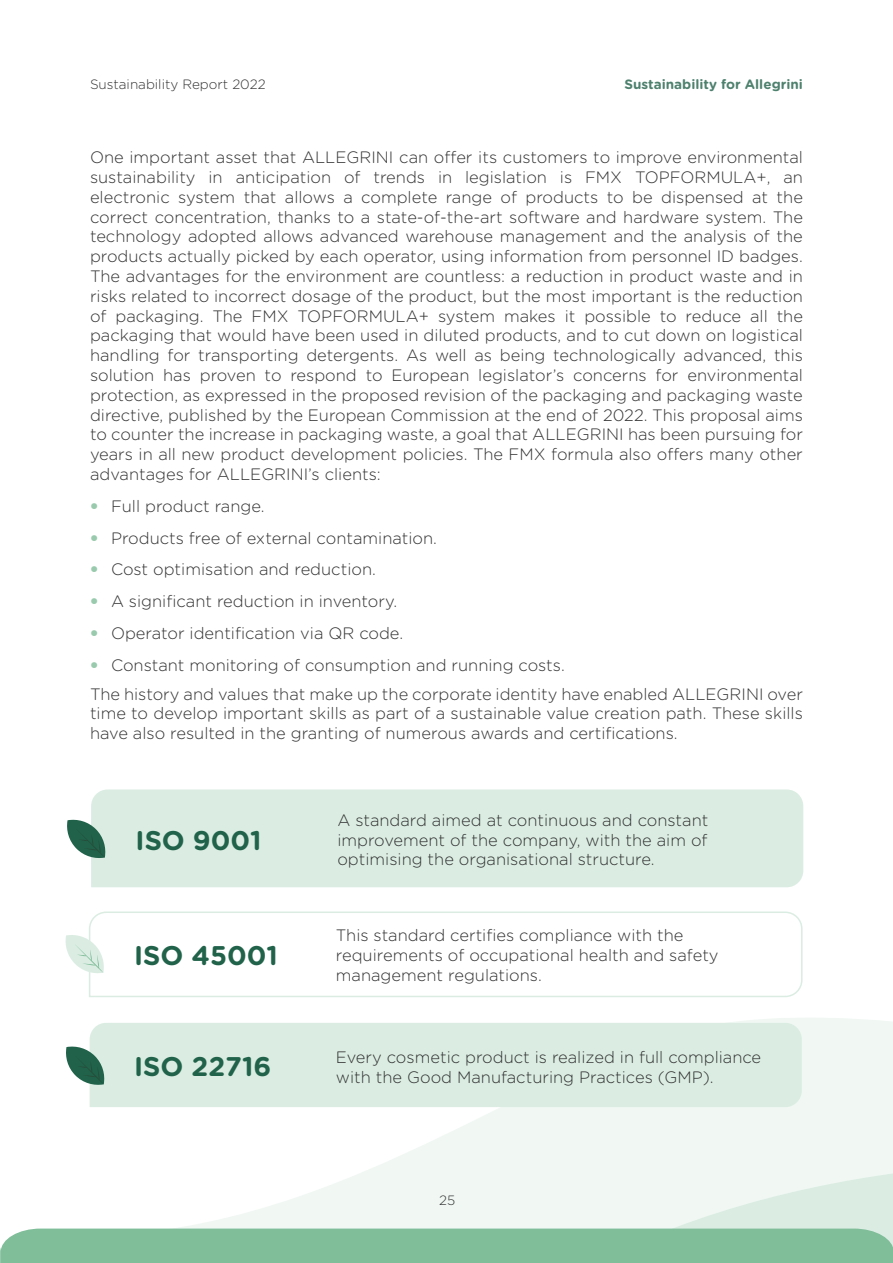
<style>
.page{position:relative;width:893px;height:1263px;background:#fff}
.page>*{position:absolute;margin:0;border:0;box-sizing:border-box;transform-origin:0 0}
.Titolo_5{font:700 27px "Gotham Rounded";color:#20624a}
.Corpo_testo{font:300 16.5px/19.8px "Gotham Rounded";color:#333;text-align:justify}
.Corpo_Testo_Tabelle{font:300 13.5px "Gotham Rounded";color:#333}
.Corpo_Testo_Tabelle-2{font:700 13.5px "Gotham Rounded";color:#4d816e}
.s1{font-family:"Helvetica Neue";font-weight:700;color:#99caad}
</style>
<div class="page">
<svg style="left:89px;top:1018px;width:804px;height:149px;fill:#f1f8f4"></svg>
<svg style="left:179px;top:1167px;width:714px;height:61px;fill:#f1f8f4"></svg>
<div style="left:0;top:1228px;width:893px;height:35px;background:#80bd99"></div>
<svg style="left:89px;top:911px;width:714px;height:86px"></svg>
<svg style="left:65px;top:934px;width:40px;height:40px"></svg>
<div style="left:91px;top:789px;width:712px;height:98px;background:#dbede3"></div>
<svg style="left:67px;top:818px;width:40px;height:41px"></svg>
<div style="left:90px;top:1023px;width:712px;height:84px;background:#dbede3"></div>
<svg style="left:66px;top:1045px;width:39px;height:41px"></svg>
<p class="Corpo_Testo_Tabelle" style="left:90px;top:75px;width:177px">Sustainability Report 2022</p>
<p class="Corpo_Testo_Tabelle-2" style="left:624px;top:75px;width:180px">Sustainability for Allegrini</p>
<p class="Corpo_testo" style="left:90px;top:147px;width:714px">One important asset that ALLEGRINI can offer its customers to improve environmental sustainability in anticipation of trends in legislation is FMX TOPFORMULA+, an electronic system that allows a complete range of products to be dispensed at the correct concentration, thanks to a state-of-the-art software and hardware system. The technology adopted allows advanced warehouse management and the analysis of the products actually picked by each operator, using information from personnel ID badges.<br>The advantages for the environment are countless: a reduction in product waste and in risks related to incorrect dosage of the product, but the most important is the reduction of packaging. The FMX TOPFORMULA+ system makes it possible to reduce all the packaging that would have been used in diluted products, and to cut down on logistical handling for transporting detergents. As well as being technologically advanced, this solution has proven to respond to European legislator’s concerns for environmental protection, as expressed in the proposed revision of the packaging and packaging waste directive, published by the European Commission at the end of 2022. This proposal aims to counter the increase in packaging waste, a goal that ALLEGRINI has been pursuing for years in all new product development policies. The FMX formula also offers many other advantages for ALLEGRINI’s clients:</p>
<p class="Corpo_testo" style="left:90px;top:495px;width:176px"><span class="s1">•</span> Full product range.</p>
<p class="Corpo_testo" style="left:90px;top:527px;width:348px"><span class="s1">•</span> Products free of external contamination.</p>
<p class="Corpo_testo" style="left:90px;top:559px;width:287px"><span class="s1">•</span> Cost optimisation and reduction.</p>
<p class="Corpo_testo" style="left:90px;top:591px;width:309px"><span class="s1">•</span> A significant reduction in inventory.</p>
<p class="Corpo_testo" style="left:90px;top:623px;width:315px"><span class="s1">•</span> Operator identification via QR code.</p>
<p class="Corpo_testo" style="left:90px;top:654px;width:476px"><span class="s1">•</span> Constant monitoring of consumption and running costs.</p>
<p class="Corpo_testo" style="left:90px;top:683px;width:714px">The history and values that make up the corporate identity have enabled ALLEGRINI over time to develop important skills as part of a sustainable value creation path. These skills have also resulted in the granting of numerous awards and certifications.</p>
<p class="Titolo_5" style="left:136px;top:820px;width:127px">ISO 9001</p>
<p class="Titolo_5" style="left:134px;top:935px;width:145px">ISO 45001</p>
<p class="Corpo_testo" style="left:337px;top:809px;width:372px">A standard aimed at continuous and constant improvement of the company, with the aim of optimising the organisational structure.</p>
<p class="Corpo_testo" style="left:336px;top:924px;width:384px;text-align:left">This standard certifies compliance with the requirements of occupational health and safety management regulations.</p>
<p class="Titolo_5" style="left:134px;top:1047px;width:139px">ISO 22716</p>
<p class="Corpo_testo" style="left:336px;top:1046px;width:427px">Every cosmetic product is realized in full compliance with the Good Manufacturing Practices (GMP).</p>
<p class="Corpo_Testo_Tabelle" style="left:439px;top:1191px;width:18px">25</p>
</div>
